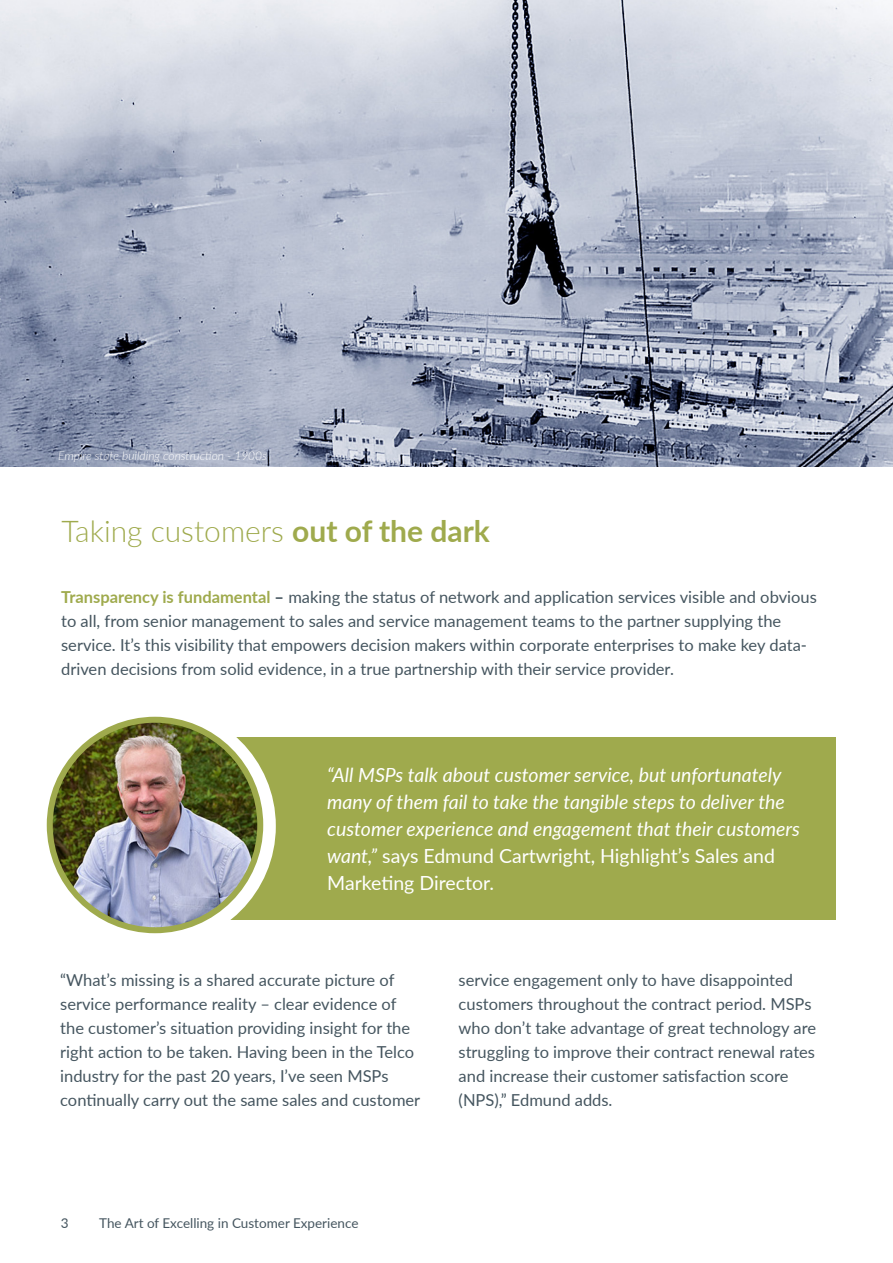
<style>
.page{position:relative;width:893px;height:1263px;background:#fff}
.page>*{position:absolute;margin:0;border:0;box-sizing:border-box;transform-origin:0 0}
.t1{font:300 30px "Lato";color:#9faa4d}
.body_quote{font:italic 19.5px/27px "Lato";color:#fff}
.body{font:16.5px/24px "Lato";color:#45555f}
.t2{font:13.5px "Lato";color:#45555f}
.body-2{font:italic 300 12px "Lato";color:#fff}
.s1{font-weight:700}
.s2{font-weight:700;color:#9faa4d}
.s3{font-style:normal}
</style>
<div class="page">
<div style="left:100px;top:737px;width:736px;height:182px;background:#9faa4d"></div>
<svg style="left:36px;top:706px;width:240px;height:240px"></svg>
<img style="left:50px;top:720px;width:210px;height:210px;border-radius:105px">
<div style="left:47px;top:717px;width:216px;height:216px;border:6px solid #9faa4d;border-radius:50%"></div>
<img style="left:0;top:0;width:893px;height:467px">
<p class="body-2" style="left:58px;top:447px;width:210px">Empire state building construction - 1900s</p>
<p class="t1" style="left:61px;top:510px;width:430px">Taking customers <span class="s1">out of the dark</span></p>
<p class="body" style="left:61px;top:585px;width:757px"><span class="s2">Transparency is fundamental</span> <span class="s1">–</span> making the status of network and application services visible and obvious to all, from senior management to sales and service management teams to the partner supplying the service. It’s this visibility that empowers decision makers within corporate enterprises to make key data&shy;driven decisions from solid evidence, in a true partnership with their service provider.</p>
<p class="body_quote" style="left:327px;top:761px;width:474px">“All MSPs talk about customer service, but unfortunately many of them fail to take the tangible steps to deliver the customer experience and engagement that their customers want,” <span class="s3">says Edmund Cartwright, Highlight’s Sales and Marketing Director.</span></p>
<p class="body" style="left:60px;top:967px;width:362px">“What’s missing is a shared accurate picture of service performance reality – clear evidence of the customer’s situation providing insight for the right action to be taken. Having been in the Telco industry for the past 20 years, I’ve seen MSPs continually carry out the same sales and customer</p>
<p class="body" style="left:459px;top:967px;width:359px">service engagement only to have disappointed customers throughout the contract period. MSPs who don’t take advantage of great technology are struggling to improve their contract renewal rates and increase their customer satisfaction score (NPS),” Edmund adds.</p>
<p class="t2" style="left:61px;top:1213px;width:9px">3</p>
<p class="t2" style="left:99px;top:1213px;width:261px">The Art of Excelling in Customer Experience</p>
</div>
